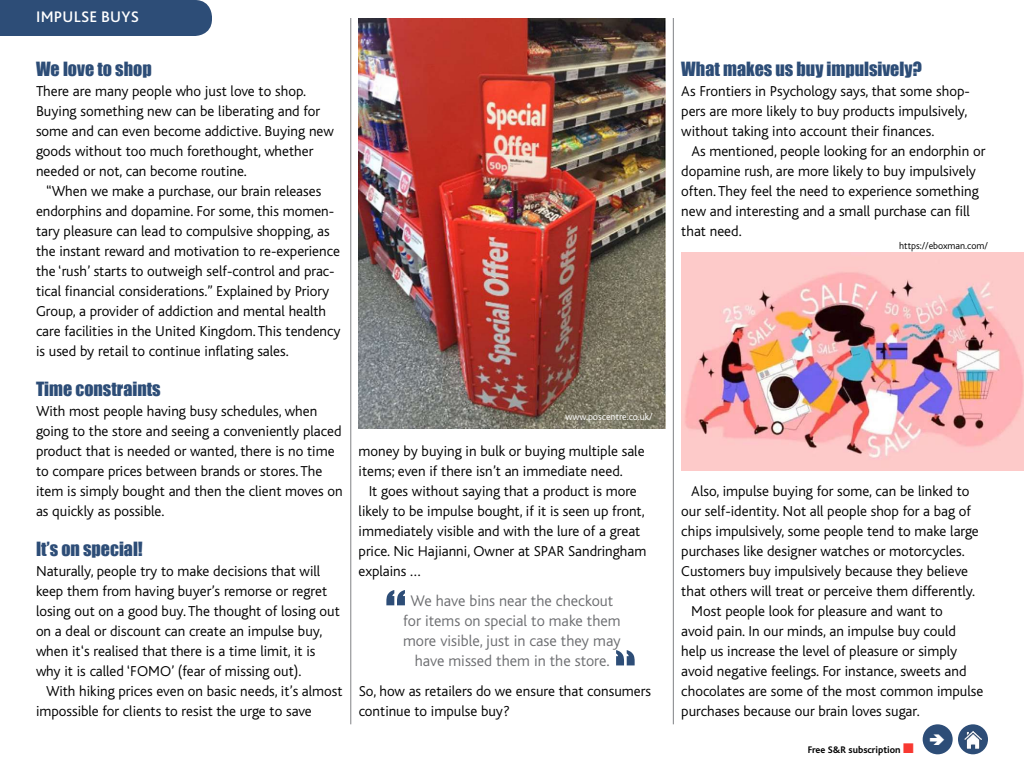
<style>
.page{position:relative;width:1024px;height:768px;background:#fff}
.page>*{position:absolute;margin:0;border:0;box-sizing:border-box;transform-origin:0 0}
.t1{font:60px "Impact";color:#2d4d77}
.t2{font:18px "Impact";color:#2d4d77}
.t3{font:300 16px/20px "Bliss";color:#6d6e71;text-align:center}
.t4{font:500 16px "Bliss Pro";letter-spacing:.015em;color:#fff}
.t5{font:300 15px/20px "Bliss";color:#000}
.t6{font:700 10px "Bliss";color:#000}
.t7{font:300 10px "Bliss";color:#fff}
.t8{font:300 10px "Bliss";color:#000}
.s1{color:#f83831}
</style>
<div class="page">
<div style="left:923px;top:724px;width:30px;height:30px;background:#2d4d77;border-radius:50%"></div>
<div style="left:958px;top:724px;width:30px;height:30px;background:#2d4d77;border-radius:50%"></div>
<img style="left:964px;top:731px;width:18px;height:17px">
<div style="left:0;top:0;width:212px;height:36px;background:#2d4d77"></div>
<hr style="left:351px;top:18px;width:1px;height:706px;background:#808285">
<hr style="left:673px;top:18px;width:1px;height:706px;background:#808285">
<img style="left:358px;top:18px;width:307px;height:410px">
<img style="left:681px;top:252px;width:343px;height:218px">
<p class="t4" style="left:36px;top:6px;width:104px">IMPULSE BUYS</p>
<p class="t2" style="left:36px;top:55px;width:117px">We love to shop</p>
<p class="t5" style="left:36px;top:82px;width:299px">There are many people who just love to shop.<br>Buying something new can be liberating and for some and can even become addictive. Buying new goods without too much forethought, whether needed or not, can become routine.</p>
<p class="t5" style="left:36px;top:182px;width:306px;text-indent:10px">“When we make a purchase, our brain releases endorphins and dopamine. For some, this momen&shy;tary pleasure can lead to compulsive shopping, as the instant reward and motivation to re-experience the ‘rush’ starts to outweigh self-control and prac&shy;tical financial considerations.” Explained by Priory Group, a provider of addiction and mental health care facilities in the United Kingdom. This tendency is used by retail to continue inflating sales.</p>
<p class="t2" style="left:36px;top:375px;width:126px">Time constraints</p>
<p class="t5" style="left:36px;top:402px;width:308px">With most people having busy schedules, when going to the store and seeing a conveniently placed product that is needed or wanted, there is no time to compare prices between brands or stores. The item is simply bought and then the client moves on as quickly as possible.</p>
<p class="t2" style="left:36px;top:535px;width:108px">It’s on special!</p>
<p class="t5" style="left:36px;top:562px;width:305px">Naturally, people try to make decisions that will keep them from having buyer’s remorse or regret losing out on a good buy. The thought of losing out on a deal or discount can create an impulse buy, when it‘s realised that there is a time limit, it is why it is called ‘FOMO’ (fear of missing out).</p>
<p class="t5" style="left:36px;top:682px;width:308px;text-indent:10px">With hiking prices even on basic needs, it’s almost impossible for clients to resist the urge to save</p>
<p class="t7" style="left:566px;top:412px;width:89px">www.poscentre.co.uk/</p>
<p class="t5" style="left:359px;top:441px;width:287px">money by buying in bulk or buying multiple sale items; even if there isn’t an immediate need.</p>
<p class="t5" style="left:359px;top:481px;width:289px;text-indent:10px">It goes without saying that a product is more likely to be impulse bought, if it is seen up front, immediately visible and with the lure of a great price. Nic Hajianni, Owner at SPAR Sandringham explains …</p>
<p class="t3" style="left:403px;top:591px;width:219px">We have bins near the checkout for items on special to make them more visible, just in case they may have missed them in the store.</p>
<p class="t5" style="left:359px;top:681px;width:294px">So, how as retailers do we ensure that consumers continue to impulse buy?</p>
<h1 class="t1" style="left:385px;top:567px;width:22px">“</h1>
<p class="t2" style="left:681px;top:55px;width:242px">What makes us buy impulsively?</p>
<p class="t5" style="left:681px;top:82px;width:289px;text-align:justify">As Frontiers in Psychology says, that some shop&shy;pers are more likely to buy products impulsively, without taking into account their finances.</p>
<p class="t5" style="left:681px;top:142px;width:306px;text-indent:10px">As mentioned, people looking for an endorphin or dopamine rush, are more likely to buy impulsively often. They feel the need to experience something new and interesting and a small purchase can fill that need.</p>
<p class="t8" style="left:899px;top:240px;width:90px">https://eboxman.com/</p>
<p class="t5" style="left:691px;top:481px;width:280px">Also, impulse buying for some, can be linked to</p>
<p class="t5" style="left:681px;top:501px;width:291px">our self-identity. Not all people shop for a bag of</p>
<p class="t5" style="left:681px;top:521px;width:299px">chips impulsively, some people tend to make large</p>
<p class="t5" style="left:681px;top:541px;width:285px">purchases like designer watches or motorcycles.</p>
<p class="t5" style="left:681px;top:561px;width:288px">Customers buy impulsively because they believe</p>
<p class="t5" style="left:681px;top:581px;width:295px">that others will treat or perceive them differently.</p>
<p class="t5" style="left:691px;top:601px;width:253px">Most people look for pleasure and want to</p>
<p class="t5" style="left:681px;top:621px;width:276px">avoid pain. In our minds, an impulse buy could</p>
<p class="t5" style="left:681px;top:641px;width:277px">help us increase the level of pleasure or simply</p>
<p class="t5" style="left:681px;top:661px;width:287px">avoid negative feelings. For instance, sweets and</p>
<p class="t5" style="left:681px;top:681px;width:304px">chocolates are some of the most common impulse</p>
<p class="t5" style="left:681px;top:701px;width:240px">purchases because our brain loves sugar.</p>
<p class="t6" style="left:808px;top:745px;width:108px">Free S&amp;R subscription <span class="s1">■</span></p>
</div>
